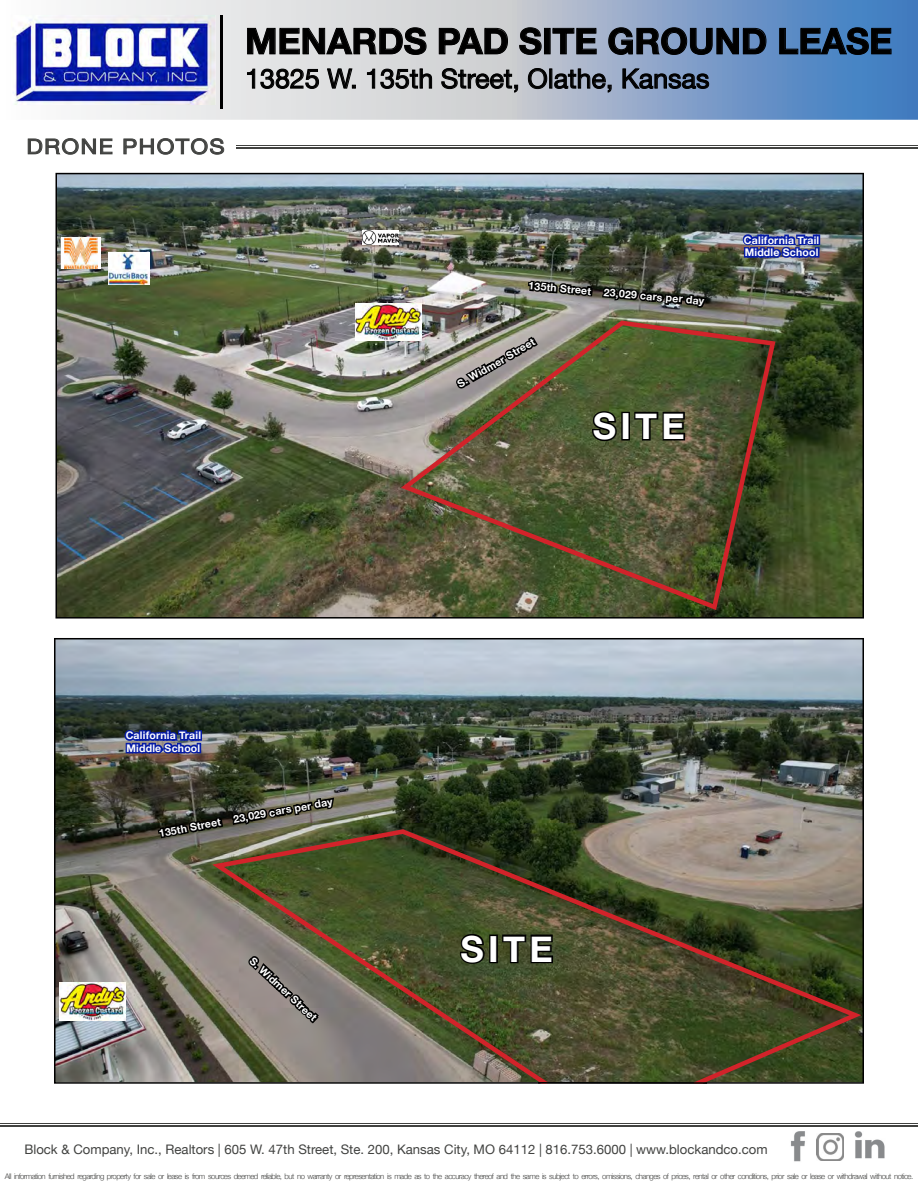
<style>
.page{position:relative;width:918px;height:1188px;background:#fff}
.page>*{position:absolute;margin:0;border:0;box-sizing:border-box;transform-origin:0 0}
.t1{font:700 36px "Helvetica Neue";letter-spacing:.12em;color:#fff}
.t2{font:700 35.7px "Helvetica Neue";color:#000}
.t3{font:26.85px "Helvetica Neue";color:#000}
.t4{font:20.85px "Helvetica Neue";letter-spacing:.06em;color:#414240;scale:1.11 1}
.t5{font:13.2px "Helvetica Neue";color:#414240}
.t6{font:700 10.5px/12.6px "Helvetica Neue";letter-spacing:.02em;color:#fff}
.t7{font:300 7.8px "Helvetica Neue";letter-spacing:-.07em;color:#414240}
</style>
<div class="page">
<svg style="left:77px;top:0;width:841px;height:120px;background:#a4b8d2"></svg>
<hr style="left:220px;top:15px;width:3px;height:94px;background:#000">
<img style="left:13px;top:15px;width:202px;height:90px">
<hr style="left:0;top:1125px;width:918px;height:1px;background:#414240">
<hr style="left:0;top:1123px;width:918px;height:1px;background:#414240">
<img style="left:854px;top:1132px;width:31px;height:27px">
<img style="left:816px;top:1133px;width:28px;height:28px">
<img style="left:791px;top:1131px;width:14px;height:31px">
<svg style="left:247px;top:27px;width:180px;height:28px;background:#afb0b1"></svg>
<svg style="left:439px;top:28px;width:69px;height:27px;background:#a7a8a9"></svg>
<svg style="left:519px;top:27px;width:23px;height:28px"></svg>
<div style="left:544px;top:28px;width:6px;height:26px;border:1px solid #000"></div>
<svg style="left:552px;top:28px;width:45px;height:27px"></svg>
<svg style="left:608px;top:27px;width:159px;height:28px;background:#6a81a2"></svg>
<svg style="left:779px;top:27px;width:113px;height:28px;background:#3e6b9c"></svg>
<svg style="left:247px;top:68px;width:72px;height:21px;background:#9fa0a1"></svg>
<svg style="left:327px;top:68px;width:28px;height:21px"></svg>
<svg style="left:367px;top:68px;width:65px;height:21px"></svg>
<svg style="left:441px;top:68px;width:77px;height:25px;background:#9d9e9f"></svg>
<svg style="left:528px;top:68px;width:84px;height:25px;background:#888f9d"></svg>
<svg style="left:622px;top:68px;width:87px;height:21px;background:#647590"></svg>
<svg style="left:28px;top:138px;width:85px;height:17px"></svg>
<svg style="left:123px;top:138px;width:102px;height:17px"></svg>
<hr style="left:237px;top:147px;width:681px;height:1px;background:#414240">
<hr style="left:237px;top:145px;width:681px;height:1px;background:#414240">
<img style="left:56px;top:173px;width:808px;height:446px">
<img style="left:54px;top:638px;width:810px;height:446px">
<svg style="left:401px;top:321px;width:374px;height:289px;background:#5c5b3c"></svg>
<svg style="left:590px;top:409px;width:29px;height:34px"></svg>
<div style="left:621px;top:412px;width:9px;height:29px;border:3px solid #000"></div>
<svg style="left:633px;top:410px;width:54px;height:32px;background:#363a24"></svg>
<svg style="left:212px;top:829px;width:649px;height:255px;background:#5b5a3f"></svg>
<svg style="left:458px;top:932px;width:29px;height:34px"></svg>
<div style="left:489px;top:935px;width:9px;height:28px;border:3px solid #000"></div>
<svg style="left:501px;top:933px;width:54px;height:32px;background:#2a2f1a"></svg>
<hr style="left:538px;top:1082px;width:169px;height:2px;background:#000">
<img style="left:454px;top:219px;width:140px;height:174px">
<img style="left:600px;top:232px;width:109px;height:137px">
<img style="left:108px;top:253px;width:41px;height:32px">
<div style="left:61px;top:238px;width:40px;height:31px;background:#fff"></div>
<img style="left:64px;top:269px;width:33px;height:1px">
<img style="left:64px;top:238px;width:33px;height:31px">
<img style="left:355px;top:341px;width:66px;height:1px">
<img style="left:355px;top:303px;width:66px;height:38px">
<img style="left:59px;top:983px;width:66px;height:37px">
<svg style="left:246px;top:954px;width:75px;height:73px;background:#7a7470"></svg>
<img style="left:122px;top:728px;width:214px;height:138px">
<div style="left:197px;top:743px;width:4px;height:10px;border:3px solid #051ba5"></div>
<div style="left:816px;top:235px;width:4px;height:10px;border:3px solid #051ba5"></div>
<img style="left:741px;top:232px;width:78px;height:41px">
<div style="left:815px;top:247px;width:4px;height:11px;border:3px solid #051ba5"></div>
<svg style="left:362px;top:230px;width:37px;height:15px"></svg>
<img style="left:363px;top:230px;width:35px;height:15px">
<h3 class="t4" style="left:26px;top:131px;width:180px">DRONE PHOTOS</h3>
<h2 class="t2" style="left:245px;top:13px;width:649px">MENARDS PAD SITE GROUND LEASE</h2>
<h3 class="t3" style="left:245px;top:59px;width:466px">13825 W. 135th Street, Olathe, Kansas</h3>
<h3 class="t6" style="left:529px;top:280px;width:178px;rotate:5deg">135th Street 23,029 cars per day</h3>
<h3 class="t6" style="left:455px;top:380px;width:89px;rotate:-30deg">S. Widmer Street</h3>
<h1 class="t1" style="left:593px;top:398px;width:94px">SITE</h1>
<h3 class="t6" style="left:744px;top:234px;width:77px">California Trail<br>Middle School</h3>
<h3 class="t6" style="left:126px;top:729px;width:77px">California Trail<br>Middle School</h3>
<h3 class="t6" style="left:158px;top:827px;width:178px;rotate:-10deg">135th Street 23,029 cars per day</h3>
<h3 class="t6" style="left:255px;top:955px;width:89px;rotate:43deg">S. Widmer Street</h3>
<h1 class="t1" style="left:461px;top:921px;width:94px">SITE</h1>
<h3 class="t5" style="left:24px;top:1140px;width:745px">Block &amp; Company, Inc., Realtors | 605 W. 47th Street, Ste. 200, Kansas City, MO 64112 | 816.753.6000 | www.blockandco.com</h3>
<p class="t7" style="left:5px;top:1170px;width:910px">All information furnished regarding property for sale or lease is from sources deemed reliable, but no warranty or representation is made as to the accuracy thereof and the same is subject to errors, omissions, changes of prices, rental or other conditions, prior sale or lease or withdrawal without notice.</p>
</div>
